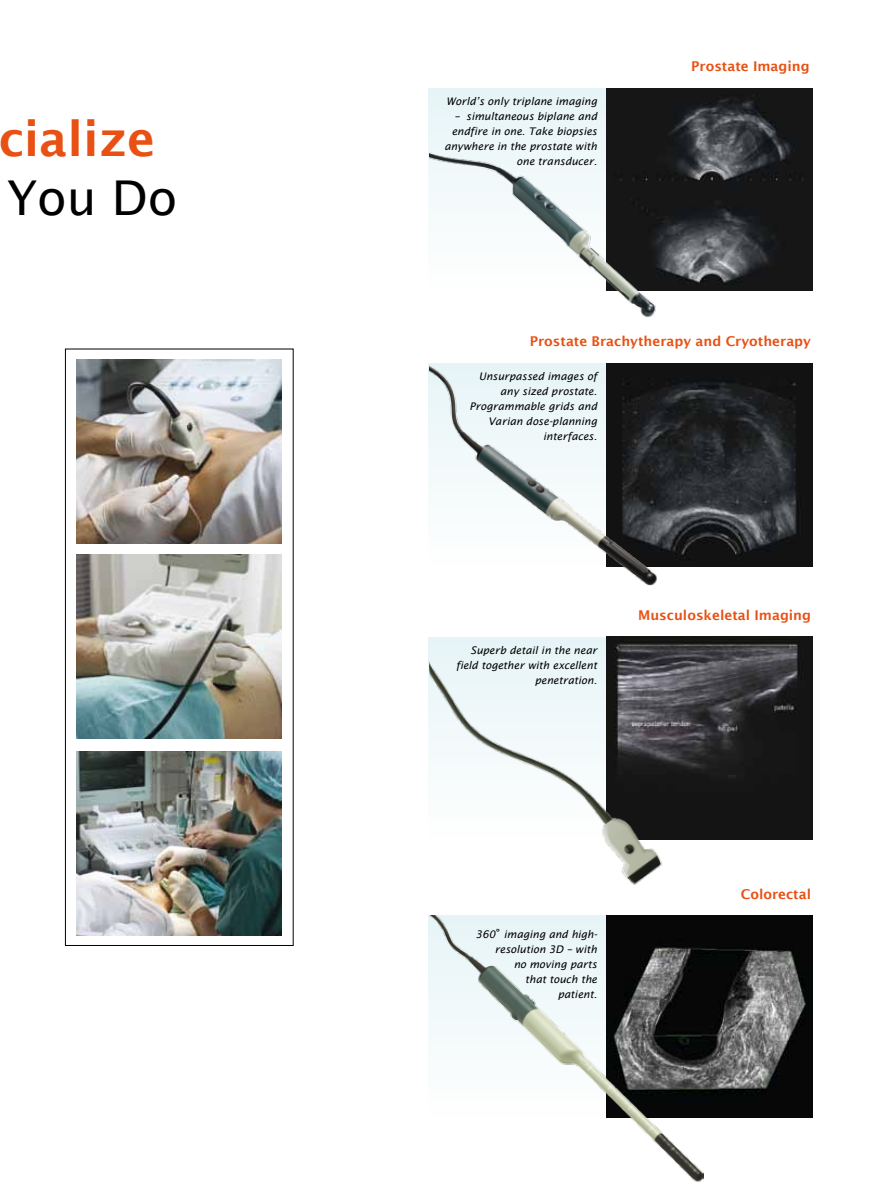
<style>
.page{position:relative;width:893px;height:1191px;background:#fff}
.page>*{position:absolute;margin:0;border:0;box-sizing:border-box;transform-origin:0 0}
.t1{font:600 48px "Lucida Sans";color:#e85113}
.t2{font:48px "Lucida Sans";color:#000}
.t3{font:600 13.5px "Lucida Sans";color:#e85113}
.t4{font:italic 10.5px/15px "Lucida Sans";color:#000;text-align:right}
.s1{font-style:normal;font-size:18px}
</style>
<div class="page">
<img style="left:663px;top:88px;width:149px;height:203px">
<img style="left:671px;top:363px;width:141px;height:203px">
<img style="left:429px;top:88px;width:234px;height:229px">
<img style="left:429px;top:363px;width:242px;height:222px">
<img style="left:77px;top:359px;width:204px;height:184px">
<img style="left:77px;top:554px;width:204px;height:184px">
<img style="left:77px;top:751px;width:204px;height:184px">
<div style="left:65px;top:349px;width:228px;height:596px;border:1px solid #000"></div>
<img style="left:703px;top:915px;width:109px;height:202px">
<img style="left:428px;top:915px;width:275px;height:267px">
<img style="left:607px;top:637px;width:205px;height:203px">
<img style="left:428px;top:642px;width:246px;height:243px">
<h1 class="t1" style="left:-2px;top:112px;width:159px">cialize</h1>
<h1 class="t2" style="left:7px;top:170px;width:171px">You Do</h1>
<p class="t4" style="left:446px;top:93px;width:152px">World’s only triplane imaging</p>
<p class="t4" style="left:444px;top:108px;width:154px">– simultaneous biplane and endfire in one. Take biopsies anywhere in the prostate with one transducer.</p>
<p class="t3" style="left:691px;top:59px;width:120px">Prostate Imaging</p>
<p class="t3" style="left:530px;top:334px;width:283px">Prostate Brachytherapy and Cryotherapy</p>
<p class="t4" style="left:469px;top:369px;width:129px">Unsurpassed images of any sized prostate.<br>Programmable grids and<br>Varian dose-planning interfaces.</p>
<p class="t4" style="left:456px;top:642px;width:143px">Superb detail in the near field together with excellent penetration.</p>
<p class="t3" style="left:638px;top:607px;width:174px">Musculoskeletal Imaging</p>
<p class="t4" style="left:476px;top:926px;width:123px">360<span class="s1">°</span> imaging and high&shy;resolution 3D – with<br>no moving parts<br>that touch the<br>patient.</p>
<p class="t3" style="left:741px;top:887px;width:72px">Colorectal</p>
</div>
